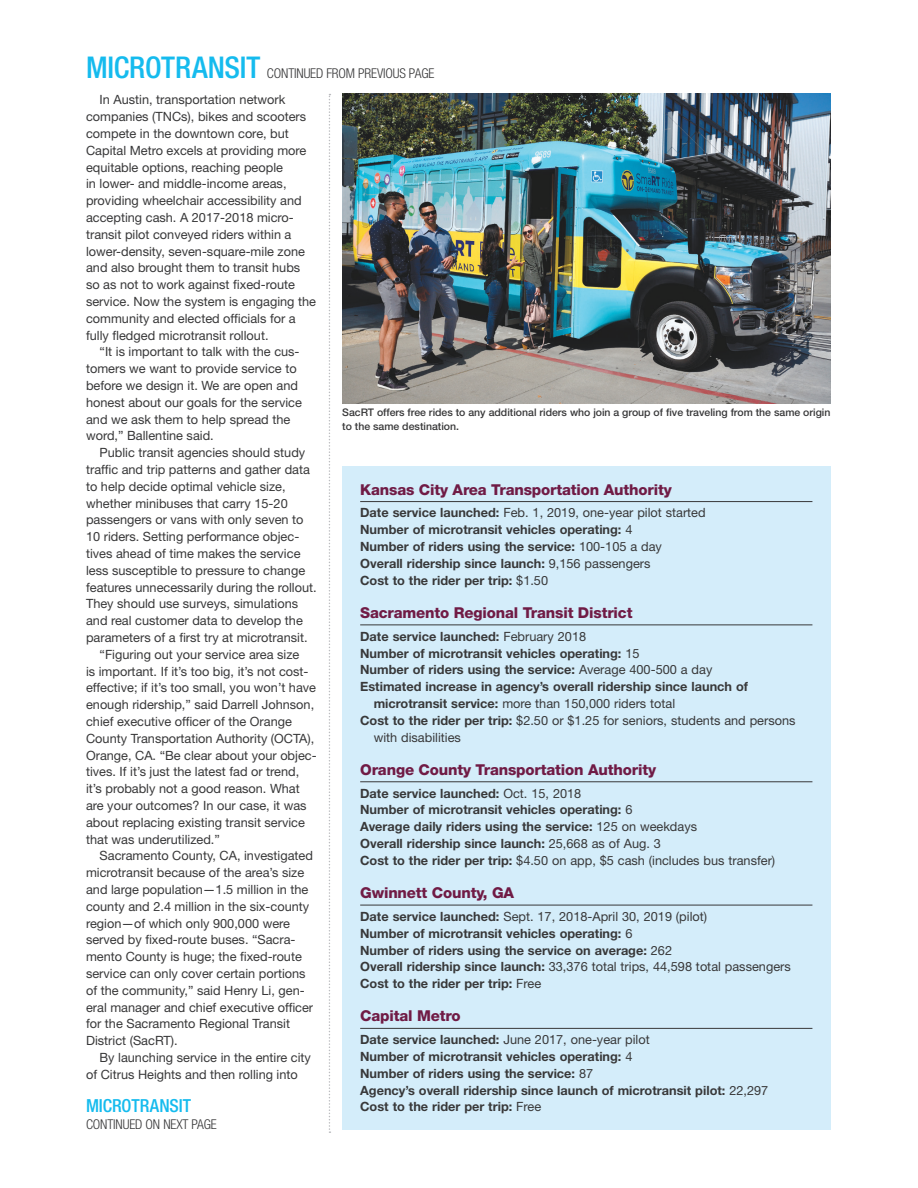
<style>
.page{position:relative;width:918px;height:1188px;background:#fff}
.page>*{position:absolute;margin:0;border:0;box-sizing:border-box;transform-origin:0 0}
.t1{font:500 condensed 30px "Helvetica Neue";letter-spacing:-.01em;color:#15bbee}
.t2{font:500 condensed 18px "Helvetica Neue";letter-spacing:-.005em;color:#15bbee}
.APTA__2019_subhead_1{font:800 15px "Helvetica Neue LT Std";letter-spacing:-.01em;color:#701b45}
.t3{font:300 condensed 13.5px "Helvetica Neue";letter-spacing:-.01em;color:#383839}
.APTA__2019_body_copy{font:12.75px/16.8px "Helvetica Neue LT Std";color:#383839}
.t4{font:700 12.75px/16.8px "Helvetica Neue LT Std";color:#383839}
.APTA_2019_caption{font:500 10.5px/13.5px "Helvetica Neue LT Std";color:#383839}
.s1{font-weight:700}
.s2{font-weight:400}
</style>
<div class="page">
<img style="left:342px;top:94px;width:489px;height:310px">
<div style="left:342px;top:466px;width:488px;height:663px;background:#d4edfa"></div>
<hr style="left:360px;top:501px;width:452px;height:1px;background:#383839">
<hr style="left:360px;top:625px;width:452px;height:1px;background:#383839">
<hr style="left:360px;top:782px;width:452px;height:1px;background:#383839">
<hr style="left:360px;top:905px;width:452px;height:1px;background:#383839">
<hr style="left:360px;top:1028px;width:452px;height:1px;background:#383839">
<svg style="left:329px;top:94px;width:1px;height:1039px"></svg>
<p class="t1" style="left:86px;top:49px;width:176px">MICROTRANSIT</p>
<p class="t3" style="left:267px;top:65px;width:169px">CONTINUED FROM PREVIOUS PAGE</p>
<p class="APTA__2019_body_copy" style="left:86px;top:91px;width:231px;text-indent:14px">In Austin, transportation network companies (TNCs), bikes and scooters compete in the downtown core, but Capital Metro excels at providing more equitable options, reaching people<br>in lower- and middle-income areas, providing wheelchair accessibility and accepting cash. A 2017-2018 micro&shy;transit pilot conveyed riders within a lower-density, seven-square-mile zone and also brought them to transit hubs so as not to work against fixed-route service. Now the system is engaging the community and elected officials for a fully fledged microtransit rollout.</p>
<p class="APTA__2019_body_copy" style="left:86px;top:343px;width:217px;text-indent:14px">“It is important to talk with the cus&shy;tomers we want to provide service to before we design it. We are open and honest about our goals for the service and we ask them to help spread the word,” Ballentine said.</p>
<p class="APTA__2019_body_copy" style="left:86px;top:444px;width:232px;text-indent:14px">Public transit agencies should study traffic and trip patterns and gather data to help decide optimal vehicle size, whether minibuses that carry 15-20 passengers or vans with only seven to 10 riders. Setting performance objec&shy;tives ahead of time makes the service less susceptible to pressure to change features unnecessarily during the rollout.<br>They should use surveys, simulations and real customer data to develop the parameters of a first try at microtransit.</p>
<p class="APTA__2019_body_copy" style="left:86px;top:646px;width:232px;text-indent:14px">“Figuring out your service area size<br>is important. If it’s too big, it’s not cost&shy;effective; if it’s too small, you won’t have enough ridership,” said Darrell Johnson, chief executive officer of the Orange County Transportation Authority (OCTA), Orange, CA. “Be clear about your objec&shy;tives. If it’s just the latest fad or trend, it’s probably not a good reason. What are your outcomes? In our case, it was about replacing existing transit service that was underutilized.”</p>
<p class="APTA__2019_body_copy" style="left:86px;top:847px;width:229px;text-indent:14px">Sacramento County, CA, investigated microtransit because of the area’s size and large population—1.5 million in the county and 2.4 million in the six-county region—of which only 900,000 were served by fixed-route buses. “Sacra&shy;mento County is huge; the fixed-route service can only cover certain portions of the community,” said Henry Li, gen&shy;eral manager and chief executive officer for the Sacramento Regional Transit District (SacRT).</p>
<p class="APTA__2019_body_copy" style="left:86px;top:1049px;width:226px;text-indent:14px">By launching service in the entire city of Citrus Heights and then rolling into</p>
<p class="t2" style="left:86px;top:1095px;width:107px">MICROTRANSIT</p>
<p class="t3" style="left:86px;top:1117px;width:132px">CONTINUED ON NEXT PAGE</p>
<p class="APTA_2019_caption" style="left:342px;top:406px;width:490px">SacRT offers free rides to any additional riders who join a group of five traveling from the same origin to the same destination.</p>
<p class="APTA__2019_subhead_1" style="left:360px;top:480px;width:313px">Kansas City Area Transportation Authority</p>
<p class="APTA__2019_body_copy" style="left:360px;top:504px;width:347px"><span class="s1">Date service launched:</span> Feb. 1, 2019, one-year pilot started</p>
<p class="t4" style="left:360px;top:521px;width:274px">Number of microtransit vehicles operating: <span class="s2">4</span></p>
<p class="t4" style="left:360px;top:538px;width:303px">Number of riders using the service: <span class="s2">100-105 a day</span></p>
<p class="t4" style="left:360px;top:555px;width:292px">Overall ridership since launch: <span class="s2">9,156 passengers</span></p>
<p class="t4" style="left:360px;top:571px;width:189px">Cost to the rider per trip: <span class="s2">$1.50</span></p>
<p class="APTA__2019_subhead_1" style="left:360px;top:604px;width:274px">Sacramento Regional Transit District</p>
<p class="t4" style="left:360px;top:628px;width:227px">Date service launched: <span class="s2">February 2018</span></p>
<p class="t4" style="left:360px;top:644px;width:281px">Number of microtransit vehicles operating: <span class="s2">15</span></p>
<p class="t4" style="left:360px;top:661px;width:354px">Number of riders using the service: <span class="s2">Average 400-500 a day</span></p>
<p class="t4" style="left:374px;top:678px;width:376px;text-indent:-14px">Estimated increase in agency’s overall ridership since launch of microtransit service: <span class="s2">more than 150,000 riders total</span></p>
<p class="APTA__2019_body_copy" style="left:374px;top:712px;width:423px;text-indent:-14px"><span class="s1">Cost to the rider per trip:</span> $2.50 or $1.25 for seniors, students and persons with disabilities</p>
<p class="APTA__2019_subhead_1" style="left:360px;top:761px;width:297px">Orange County Transportation Authority</p>
<p class="t4" style="left:360px;top:784px;width:223px">Date service launched: <span class="s2">Oct. 15, 2018</span></p>
<p class="t4" style="left:360px;top:801px;width:274px">Number of microtransit vehicles operating: <span class="s2">6</span></p>
<p class="t4" style="left:360px;top:818px;width:338px">Average daily riders using the service: <span class="s2">125 on weekdays</span></p>
<p class="t4" style="left:360px;top:835px;width:302px">Overall ridership since launch: <span class="s2">25,668 as of Aug. 3</span></p>
<p class="APTA__2019_body_copy" style="left:360px;top:852px;width:417px"><span class="s1">Cost to the rider per trip:</span> $4.50 on app, $5 cash (includes bus transfer)</p>
<p class="APTA__2019_subhead_1" style="left:360px;top:884px;width:156px">Gwinnett County, GA</p>
<p class="APTA__2019_body_copy" style="left:360px;top:908px;width:348px"><span class="s1">Date service launched:</span> Sept. 17, 2018-April 30, 2019 (pilot)</p>
<p class="t4" style="left:360px;top:925px;width:274px">Number of microtransit vehicles operating: <span class="s2">6</span></p>
<p class="t4" style="left:360px;top:941px;width:313px">Number of riders using the service on average: <span class="s2">262</span></p>
<p class="APTA__2019_body_copy" style="left:360px;top:958px;width:432px"><span class="s1">Overall ridership since launch:</span> 33,376 total trips, 44,598 total passengers</p>
<p class="t4" style="left:360px;top:975px;width:183px">Cost to the rider per trip: <span class="s2">Free</span></p>
<p class="APTA__2019_subhead_1" style="left:360px;top:1007px;width:102px">Capital Metro</p>
<p class="APTA__2019_body_copy" style="left:360px;top:1031px;width:291px"><span class="s1">Date service launched:</span> June 2017, one-year pilot</p>
<p class="t4" style="left:360px;top:1048px;width:274px">Number of microtransit vehicles operating: <span class="s2">4</span></p>
<p class="t4" style="left:360px;top:1065px;width:235px">Number of riders using the service: <span class="s2">87</span></p>
<p class="t4" style="left:360px;top:1081px;width:410px">Agency’s overall ridership since launch of microtransit pilot: <span class="s2">22,297</span></p>
<p class="t4" style="left:360px;top:1098px;width:183px">Cost to the rider per trip: <span class="s2">Free</span></p>
</div>
